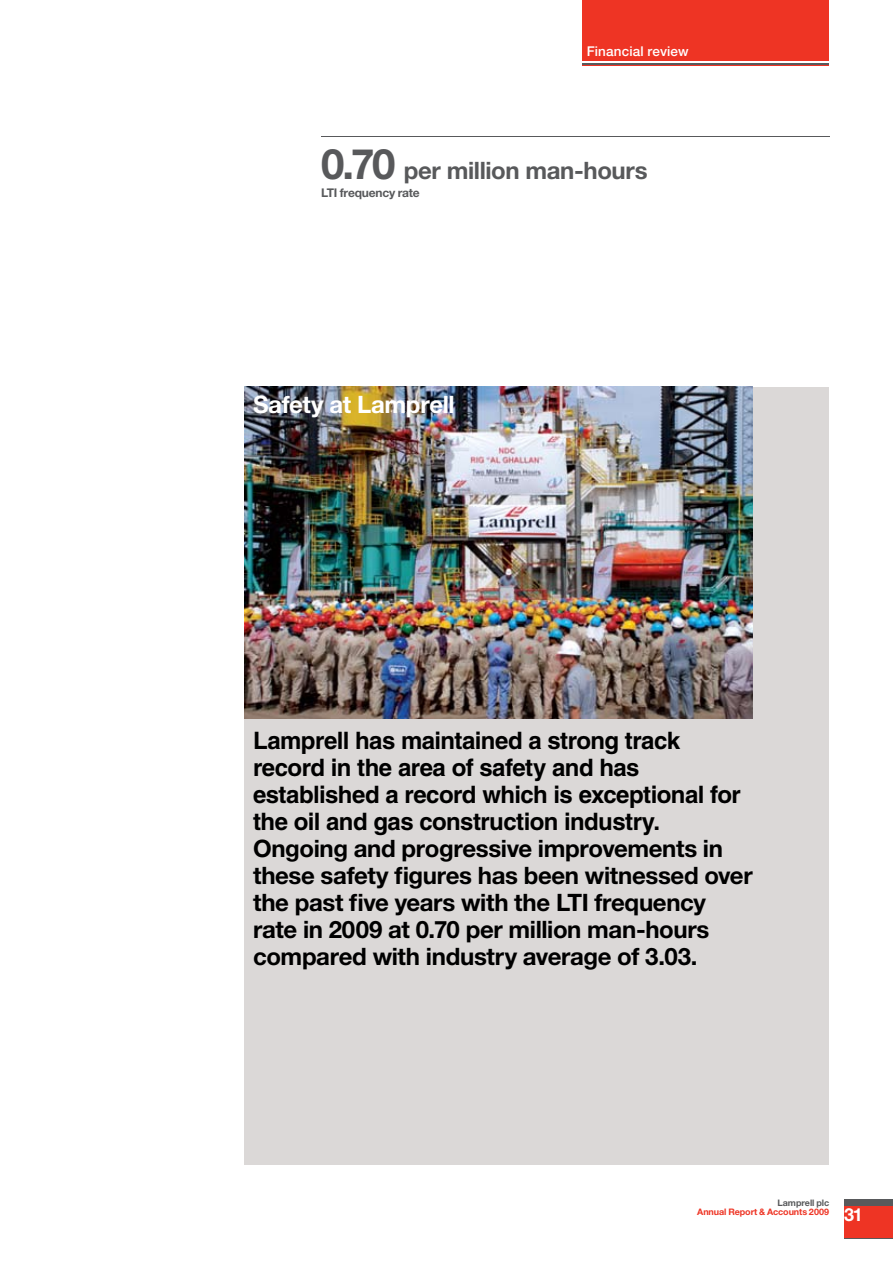
<style>
.page{position:relative;width:893px;height:1263px;background:#fff}
.page>*{position:absolute;margin:0;border:0;box-sizing:border-box;transform-origin:0 0}
.t1{font:700 24px/27px "Helvetica Neue LT Std";letter-spacing:-.015em;color:#000}
.t2{font:700 24px/27px "Helvetica LT Std";letter-spacing:-.025em;color:#000}
.t3{font:700 24px "Helvetica Neue LT Std";letter-spacing:-.015em;color:#58595b}
.t4{font:700 24px "Helvetica Neue LT Std";letter-spacing:-.015em;color:#fff}
.t5{font:500 13.5px "Helvetica Neue LT Std";letter-spacing:.01em;color:#fff}
.t6{font:700 12px "Helvetica Neue LT Std";letter-spacing:-.02em;color:#58595b}
.t7{font:700 9px/9.6px "Helvetica Neue LT Std";letter-spacing:-.01em;color:#ee3424}
.s1{font-size:42px}
.s2{color:#58595b}
.s3{font-size:18px;color:#fff}
</style>
<div class="page">
<div style="left:844px;top:1202px;width:49px;height:37px;background:#ee3424"></div>
<div style="left:844px;top:1199px;width:49px;height:6px;background:#58595b"></div>
<hr style="left:844px;top:1238px;width:49px;height:1px;background:#58595b">
<hr style="left:583px;top:63px;width:246px;height:2px;background:#58595b">
<div style="left:583px;top:0;width:246px;height:61px;background:#ee3424"></div>
<hr style="left:583px;top:65px;width:246px;height:1px;background:#ee3424">
<hr style="left:321px;top:136px;width:508px;height:1px;background:#58595b">
<div style="left:244px;top:387px;width:585px;height:778px;background:#dbd8d7"></div>
<img style="left:244px;top:387px;width:509px;height:331px">
<p class="t5" style="left:587px;top:43px;width:103px">Financial review</p>
<p class="t3" style="left:321px;top:155px;width:328px"><span class="s1">0.70</span> per million man-hours</p>
<p class="t6" style="left:321px;top:185px;width:100px">LTI frequency rate</p>
<p class="t4" style="left:253px;top:389px;width:203px">Safety at Lamprell</p>
<p class="t2" style="left:253px;top:726px;width:489px">Lamprell has maintained a strong track record in the area of safety and has established a record which is exceptional for the oil and gas construction industry.</p>
<p class="t1" style="left:253px;top:834px;width:501px">Ongoing and progressive improvements in these safety figures has been witnessed over the past five years with the LTI frequency rate in 2009 at 0.70 per million man-hours compared with industry average of 3.03.</p>
<p class="t7" style="left:697px;top:1197px;width:167px;text-indent:80px"><span class="s2">Lamprell plc<br></span>Annual Report &amp; Accounts 2009 <span class="s3">31</span></p>
</div>
